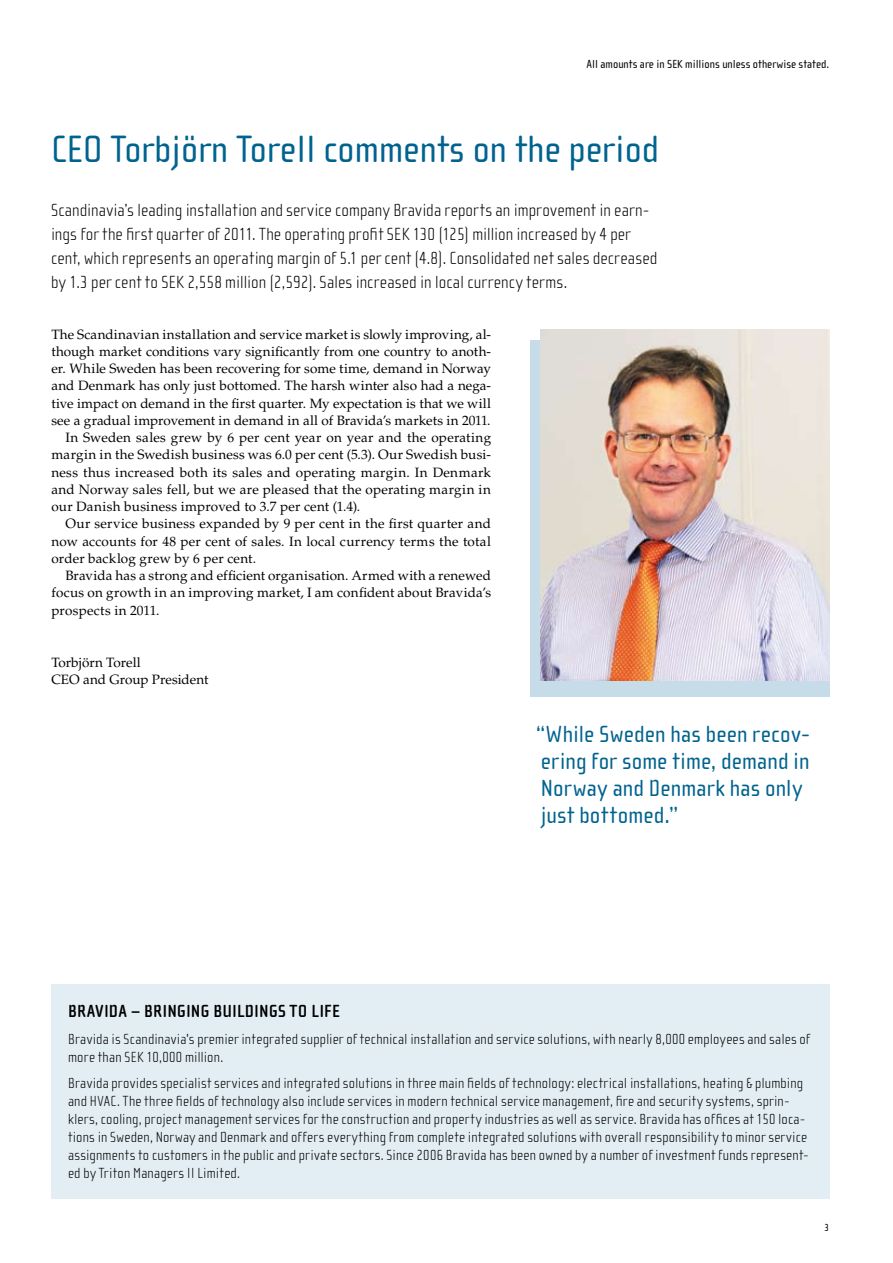
<style>
.page{position:relative;width:893px;height:1263px;background:#fff}
.page>*{position:absolute;margin:0;border:0;box-sizing:border-box;transform-origin:0 0}
.t1{font:39px "Cholla Sans OT";color:#00638f}
.t2{font:24px/27px "Cholla Sans OT";letter-spacing:.005em;color:#00638f}
.t3{font:100 18px/24px "Cholla Sans OT";letter-spacing:.01em;color:#000}
.t4{font:700 18px "Cholla Sans OT";letter-spacing:.005em;color:#000}
.t5{font:100 15px/18px "Cholla Sans OT";letter-spacing:.015em;color:#000}
.t6{font:13.5px/17.2px "Palatino LT Std";letter-spacing:.015em;color:#000}
.t7{font:12px "Cholla Sans OT";color:#000}
.t8{font:10.5px "Cholla Sans OT";color:#000}
</style>
<div class="page">
<div style="left:51px;top:984px;width:778px;height:215px;background:#e2edf4"></div>
<div style="left:530px;top:341px;width:299px;height:356px;background:#c6dce8"></div>
<img style="left:541px;top:330px;width:288px;height:350px">
<p class="t7" style="left:586px;top:57px;width:244px">All amounts are in SEK millions unless otherwise stated.</p>
<h1 class="t1" style="left:51px;top:128px;width:609px">CEO Torbjörn Torell comments on the period</h1>
<p class="t3" style="left:51px;top:198px;width:608px">Scandinavia’s leading installation and service company Bravida reports an improvement in earn&shy;ings for the first quarter of 2011. The operating profit SEK 130 (125) million increased by 4 per cent, which represents an operating margin of 5.1 per cent (4.8). Consolidated net sales decreased by 1.3 per cent to SEK 2,558 million (2,592). Sales increased in local currency terms.</p>
<p class="t6" style="left:51px;top:326px;width:441px">The Scandinavian installation and service market is slowly improving, al-</p>
<p class="t6" style="left:51px;top:343px;width:441px">though market conditions vary significantly from one country to anoth-</p>
<p class="t6" style="left:51px;top:360px;width:441px">er. While Sweden has been recovering for some time, demand in Norway</p>
<p class="t6" style="left:51px;top:377px;width:441px">and Denmark has only just bottomed. The harsh winter also had a nega-</p>
<p class="t6" style="left:51px;top:395px;width:441px">tive impact on demand in the first quarter. My expectation is that we will</p>
<p class="t6" style="left:51px;top:412px;width:441px">see a gradual improvement in demand in all of Bravida’s markets in 2011.</p>
<p class="t6" style="left:65px;top:429px;width:427px">In Sweden sales grew by 6 per cent year on year and the operating</p>
<p class="t6" style="left:51px;top:446px;width:441px">margin in the Swedish business was 6.0 per cent (5.3). Our Swedish busi-</p>
<p class="t6" style="left:51px;top:464px;width:441px">ness thus increased both its sales and operating margin. In Denmark</p>
<p class="t6" style="left:51px;top:481px;width:441px">and Norway sales fell, but we are pleased that the operating margin in</p>
<p class="t6" style="left:51px;top:498px;width:310px">our Danish business improved to 3.7 per cent (1.4).</p>
<p class="t6" style="left:65px;top:515px;width:427px">Our service business expanded by 9 per cent in the first quarter and</p>
<p class="t6" style="left:51px;top:533px;width:441px">now accounts for 48 per cent of sales. In local currency terms the total</p>
<p class="t6" style="left:51px;top:550px;width:206px">order backlog grew by 6 per cent.</p>
<p class="t6" style="left:65px;top:567px;width:427px">Bravida has a strong and efficient organisation. Armed with a renewed</p>
<p class="t6" style="left:51px;top:584px;width:441px">focus on growth in an improving market, I am confident about Bravida’s</p>
<p class="t6" style="left:51px;top:602px;width:110px">prospects in 2011.</p>
<p class="t6" style="left:51px;top:653px;width:159px">Torbjörn Torell<br>CEO and Group President</p>
<h2 class="t2" style="left:536px;top:721px;width:275px">“While Sweden has been recov&shy;ering for some time, demand in<br>Norway and Denmark has only just bottomed.”</h2>
<h3 class="t4" style="left:68px;top:1001px;width:273px">BRAVIDA – BRINGING BUILDINGS TO LIFE</h3>
<p class="t5" style="left:68px;top:1030px;width:744px">Bravida is Scandinavia's premier integrated supplier of technical installation and service solutions, with nearly 8,000 employees and sales of more than SEK 10,000 million.</p>
<p class="t5" style="left:68px;top:1074px;width:742px">Bravida provides specialist services and integrated solutions in three main fields of technology: electrical installations, heating &amp; plumbing and HVAC. The three fields of technology also include services in modern technical service management, fire and security systems, sprin&shy;klers, cooling, project management services for the construction and property industries as well as service. Bravida has offices at 150 loca&shy;tions in Sweden, Norway and Denmark and offers everything from complete integrated solutions with overall responsibility to minor service assignments to customers in the public and private sectors. Since 2006 Bravida has been owned by a number of investment funds represent&shy;ed by Triton Managers II Limited.</p>
<p class="t8" style="left:825px;top:1222px;width:6px">3</p>
</div>
